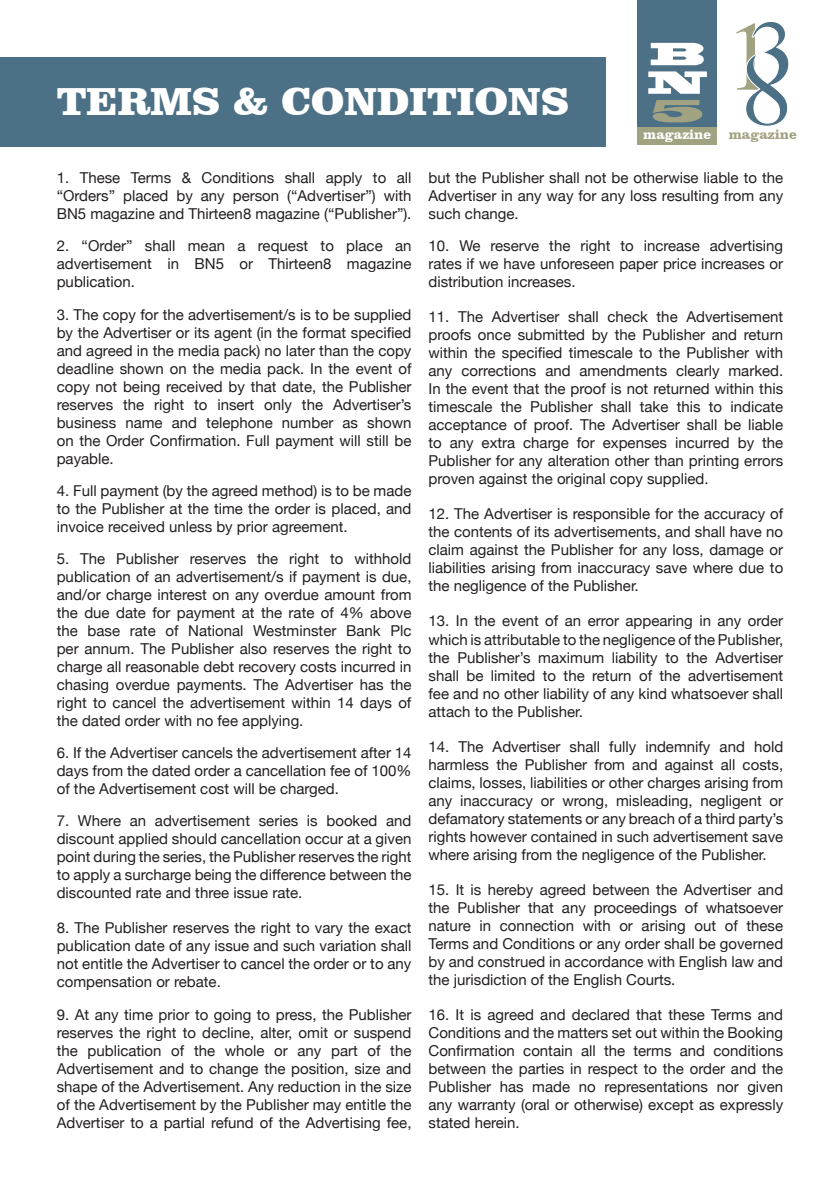
<style>
.page{position:relative;width:840px;height:1191px;background:#fff}
.page>*{position:absolute;margin:0;border:0;box-sizing:border-box;transform-origin:0 0}
.t1{font:900 40px "Clarendon BT";color:#fff}
.t2{font:15px/18px "Helvetica Neue";color:#231f20;text-align:justify}
.t3{font:700 13.8px "Clarendon BT";color:#fff}
.t4{font:700 13.8px "Clarendon BT";color:#a1a281}
</style>
<div class="page">
<div style="left:0;top:57px;width:605px;height:89px;background:#4c7085"></div>
<div style="left:637px;top:0;width:79px;height:145px;background:#4c7085"></div>
<div style="left:637px;top:128px;width:79px;height:17px;background:#a1a281"></div>
<svg style="left:650px;top:43px;width:53px;height:22px"></svg>
<svg style="left:648px;top:71px;width:58px;height:23px"></svg>
<svg style="left:652px;top:100px;width:50px;height:22px"></svg>
<svg style="left:736px;top:21px;width:53px;height:105px"></svg>
<h1 class="t1" style="left:57px;top:77px;width:513px">TERMS &amp; CONDITIONS</h1>
<p class="t3" style="left:643px;top:126px;width:69px">magazine</p>
<p class="t4" style="left:728px;top:126px;width:69px">magazine</p>
<p class="t2" style="left:57px;top:170px;width:356px">1. These Terms &amp; Conditions shall apply to all “Orders” placed by any person (“Advertiser”) with BN5 magazine and Thirteen8 magazine (“Publisher”).</p>
<p class="t2" style="left:57px;top:238px;width:356px">2. “Order” shall mean a request to place an advertisement in BN5 or Thirteen8 magazine publication.</p>
<p class="t2" style="left:57px;top:306px;width:356px">3. The copy for the advertisement/s is to be supplied by the Advertiser or its agent (in the format specified and agreed in the media pack) no later than the copy deadline shown on the media pack. In the event of copy not being received by that date, the Publisher reserves the right to insert only the Advertiser’s business name and telephone number as shown on the Order Confirmation. Full payment will still be payable.</p>
<p class="t2" style="left:57px;top:482px;width:356px">4. Full payment (by the agreed method) is to be made to the Publisher at the time the order is placed, and invoice received unless by prior agreement.</p>
<p class="t2" style="left:57px;top:550px;width:356px">5. The Publisher reserves the right to withhold publication of an advertisement/s if payment is due, and/or charge interest on any overdue amount from the due date for payment at the rate of 4% above the base rate of National Westminster Bank Plc per annum. The Publisher also reserves the right to charge all reasonable debt recovery costs incurred in chasing overdue payments. The Advertiser has the right to cancel the advertisement within 14 days of the dated order with no fee applying.</p>
<p class="t2" style="left:57px;top:744px;width:356px">6. If the Advertiser cancels the advertisement after 14 days from the dated order a cancellation fee of 100% of the Advertisement cost will be charged.</p>
<p class="t2" style="left:57px;top:813px;width:356px">7. Where an advertisement series is booked and discount applied should cancellation occur at a given point during the series, the Publisher reserves the right to apply a surcharge being the difference between the discounted rate and three issue rate.</p>
<p class="t2" style="left:57px;top:920px;width:356px">8. The Publisher reserves the right to vary the exact publication date of any issue and such variation shall not entitle the Advertiser to cancel the order or to any compensation or rebate.</p>
<p class="t2" style="left:57px;top:1006px;width:356px">9. At any time prior to going to press, the Publisher reserves the right to decline, alter, omit or suspend the publication of the whole or any part of the Advertisement and to change the position, size and shape of the Advertisement. Any reduction in the size of the Advertisement by the Publisher may entitle the Advertiser to a partial refund of the Advertising fee,</p>
<p class="t2" style="left:428px;top:170px;width:356px">but the Publisher shall not be otherwise liable to the Advertiser in any way for any loss resulting from any such change.</p>
<p class="t2" style="left:428px;top:238px;width:356px">10. We reserve the right to increase advertising rates if we have unforeseen paper price increases or distribution increases.</p>
<p class="t2" style="left:428px;top:309px;width:356px">11. The Advertiser shall check the Advertisement proofs once submitted by the Publisher and return within the specified timescale to the Publisher with any corrections and amendments clearly marked.<br>In the event that the proof is not returned within this timescale the Publisher shall take this to indicate acceptance of proof. The Advertiser shall be liable to any extra charge for expenses incurred by the Publisher for any alteration other than printing errors proven against the original copy supplied.</p>
<p class="t2" style="left:428px;top:506px;width:356px">12. The Advertiser is responsible for the accuracy of the contents of its advertisements, and shall have no claim against the Publisher for any loss, damage or liabilities arising from inaccuracy save where due to the negligence of the Publisher.</p>
<p class="t2" style="left:428px;top:613px;width:356px">13. In the event of an error appearing in any order which is attributable to the negligence of the Publisher, the Publisher’s maximum liability to the Advertiser shall be limited to the return of the advertisement fee and no other liability of any kind whatsoever shall attach to the Publisher.</p>
<p class="t2" style="left:428px;top:738px;width:356px">14. The Advertiser shall fully indemnify and hold harmless the Publisher from and against all costs, claims, losses, liabilities or other charges arising from any inaccuracy or wrong, misleading, negligent or defamatory statements or any breach of a third party’s rights however contained in such advertisement save where arising from the negligence of the Publisher.</p>
<p class="t2" style="left:428px;top:881px;width:356px">15. It is hereby agreed between the Advertiser and the Publisher that any proceedings of whatsoever nature in connection with or arising out of these Terms and Conditions or any order shall be governed by and construed in accordance with English law and the jurisdiction of the English Courts.</p>
<p class="t2" style="left:428px;top:1006px;width:356px">16. It is agreed and declared that these Terms and Conditions and the matters set out within the Booking Confirmation contain all the terms and conditions between the parties in respect to the order and the Publisher has made no representations nor given any warranty (oral or otherwise) except as expressly stated herein.</p>
</div>
